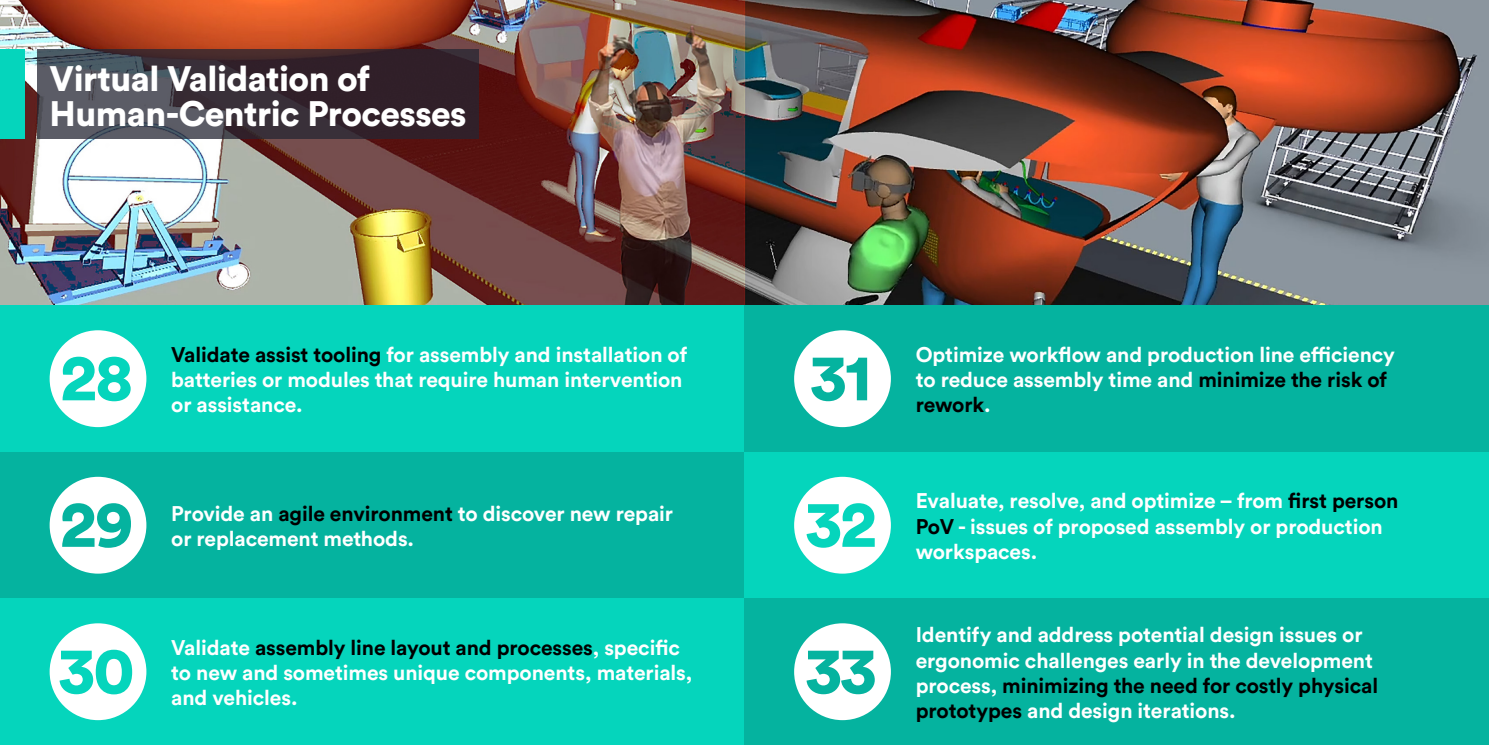
<style>
.page{position:relative;width:1489px;height:745px;background:#fff}
.page>*{position:absolute;margin:0;border:0;box-sizing:border-box;transform-origin:0 0}
.t1{font:900 65.62px "Circular Std";color:#05d5bc}
.t2{font:900 65.62px "Circular Std";color:#05b39f}
.t3{font:900 35px/35px "Circular Std";letter-spacing:-.015em;color:#fff}
.t4{font:700 21px/25.2px "Circular Std";letter-spacing:-.005em;color:#fff}
.s1{color:#000}
</style>
<div class="page">
<img style="left:0;top:0;width:1488px;height:305px">
<div style="left:0;top:305px;width:744px;height:146px;background:#05d5bc"></div>
<div style="left:0;top:451px;width:744px;height:147px;background:#05b39f"></div>
<div style="left:0;top:598px;width:744px;height:146px;background:#05d5bc"></div>
<div style="left:50px;top:330px;width:96px;height:97px;background:#fff;border-radius:50%"></div>
<div style="left:50px;top:476px;width:96px;height:97px;background:#fff;border-radius:50%"></div>
<div style="left:50px;top:623px;width:96px;height:96px;background:#fff;border-radius:50%"></div>
<div style="left:744px;top:305px;width:744px;height:146px;background:#05b39f"></div>
<div style="left:744px;top:451px;width:744px;height:147px;background:#05d5bc"></div>
<div style="left:744px;top:598px;width:744px;height:146px;background:#05b39f"></div>
<div style="left:794px;top:330px;width:96px;height:97px;background:#fff;border-radius:50%"></div>
<div style="left:794px;top:476px;width:96px;height:97px;background:#fff;border-radius:50%"></div>
<div style="left:794px;top:623px;width:96px;height:96px;background:#fff;border-radius:50%"></div>
<div style="left:0;top:50px;width:25px;height:89px;background:#05d5bc"></div>
<svg style="left:37px;top:50px;width:442px;height:89px;background:#3f363f"></svg>
<h2 class="t3" style="left:50px;top:60px;width:418px">Virtual Validation of<br>Human-Centric Processes</h2>
<h1 class="t1" style="left:61px;top:333px;width:74px">28</h1>
<h1 class="t2" style="left:60px;top:479px;width:75px">29</h1>
<h1 class="t1" style="left:59px;top:626px;width:77px">30</h1>
<p class="t4" style="left:171px;top:341px;width:517px"><span class="s1">Validate assist tooling</span> for assembly and installation of batteries or modules that require human intervention or assistance.</p>
<p class="t4" style="left:171px;top:500px;width:503px">Provide an <span class="s1">agile environment</span> to discover new repair or replacement methods.</p>
<p class="t4" style="left:171px;top:634px;width:522px">Validate <span class="s1">assembly line layout and processes</span>, specific to new and sometimes unique components, materials, and vehicles.</p>
<h1 class="t2" style="left:810px;top:333px;width:63px">31</h1>
<h1 class="t1" style="left:806px;top:479px;width:72px">32</h1>
<h1 class="t2" style="left:806px;top:626px;width:72px">33</h1>
<p class="t4" style="left:915px;top:341px;width:480px">Optimize workflow and production line efficiency to reduce assembly time and <span class="s1">minimize the risk of rework</span>.</p>
<p class="t4" style="left:915px;top:487px;width:484px">Evaluate, resolve, and optimize – from <span class="s1">first person<br>PoV</span> - issues of proposed assembly or production workspaces.</p>
<p class="t4" style="left:915px;top:621px;width:464px">Identify and address potential design issues or ergonomic challenges early in the development process, <span class="s1">minimizing the need for costly physical prototypes</span> and design iterations.</p>
</div>
